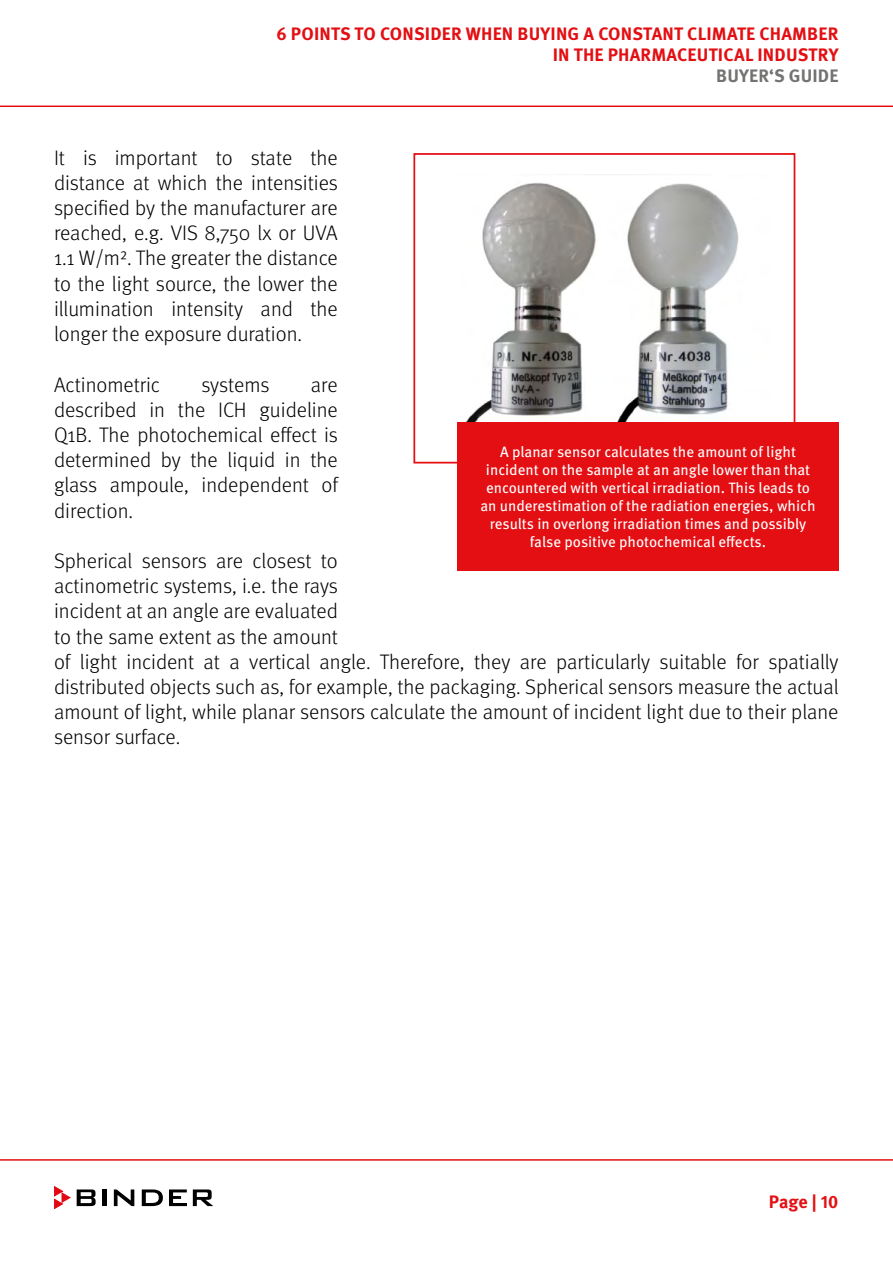
<style>
.page{position:relative;width:893px;height:1263px;background:#fff}
.page>*{position:absolute;margin:0;border:0;box-sizing:border-box;transform-origin:0 0}
.t1{font:300 21px/25.2px "Meta Pro";color:#000;text-align:justify}
.t2{font:700 18px/21px "Meta Pro";letter-spacing:.01em;color:#e30f13;text-align:right}
.t3{font:700 18px "Meta Pro";letter-spacing:.01em;color:#737372}
.t4{font:15px/18px "Meta Pro";color:#fff;text-align:center}
</style>
<div class="page">
<svg style="left:0;top:1159px;width:893px;height:48px"></svg>
<svg style="left:77px;top:1189px;width:19px;height:17px"></svg>
<hr style="left:102px;top:1189px;width:4px;height:17px;background:#000">
<svg style="left:114px;top:1189px;width:20px;height:17px"></svg>
<svg style="left:142px;top:1189px;width:21px;height:17px"></svg>
<svg style="left:169px;top:1189px;width:18px;height:17px"></svg>
<svg style="left:193px;top:1189px;width:20px;height:17px"></svg>
<svg style="left:54px;top:1186px;width:16px;height:23px"></svg>
<svg style="left:0;top:105px;width:893px;height:2px;background:#ea4d50"></svg>
<img style="left:466px;top:174px;width:273px;height:248px">
<div style="left:413px;top:153px;width:382px;height:310px;border:2px solid #e30f13"></div>
<div style="left:457px;top:422px;width:382px;height:149px;background:#e30f13"></div>
<p class="t2" style="left:276px;top:22px;width:564px">6 POINTS TO CONSIDER WHEN BUYING A CONSTANT CLIMATE CHAMBER<br>IN THE PHARMACEUTICAL INDUSTRY</p>
<p class="t3" style="left:716px;top:61px;width:124px">BUYER‘S GUIDE</p>
<p class="t1" style="left:54px;top:144px;width:285px">It is important to state the distance at which the intensities specified by the manufacturer are reached, e.g. VIS 8,750 lx or UVA 1.1 W/m². The greater the distance to the light source, the lower the illumination intensity and the longer the exposure duration.</p>
<p class="t1" style="left:54px;top:371px;width:108px">Actinometric</p>
<p class="t1" style="left:201px;top:371px;width:70px">systems</p>
<p class="t1" style="left:54px;top:371px;width:285px;text-indent:257px">are described in the ICH guideline Q1B. The photochemical effect is determined by the liquid in the glass ampoule, independent of direction.</p>
<p class="t1" style="left:54px;top:547px;width:786px;text-align:left">Spherical sensors are closest to<br>actinometric systems, i.e. the rays<br>incident at an angle are evaluated<br>to the same extent as the amount<br>of light incident at a vertical angle. Therefore, they are particularly suitable for spatially distributed objects such as, for example, the packaging. Spherical sensors measure the actual amount of light, while planar sensors calculate the amount of incident light due to their plane sensor surface.</p>
<p class="t4" style="left:480px;top:442px;width:337px">A planar sensor calculates the amount of light incident on the sample at an angle lower than that encountered with vertical irradiation. This leads to an underestimation of the radiation energies, which results in overlong irradiation times and possibly false positive photochemical effects.</p>
<p class="t2" style="left:769px;top:1190px;width:71px">Page | 10</p>
</div>
